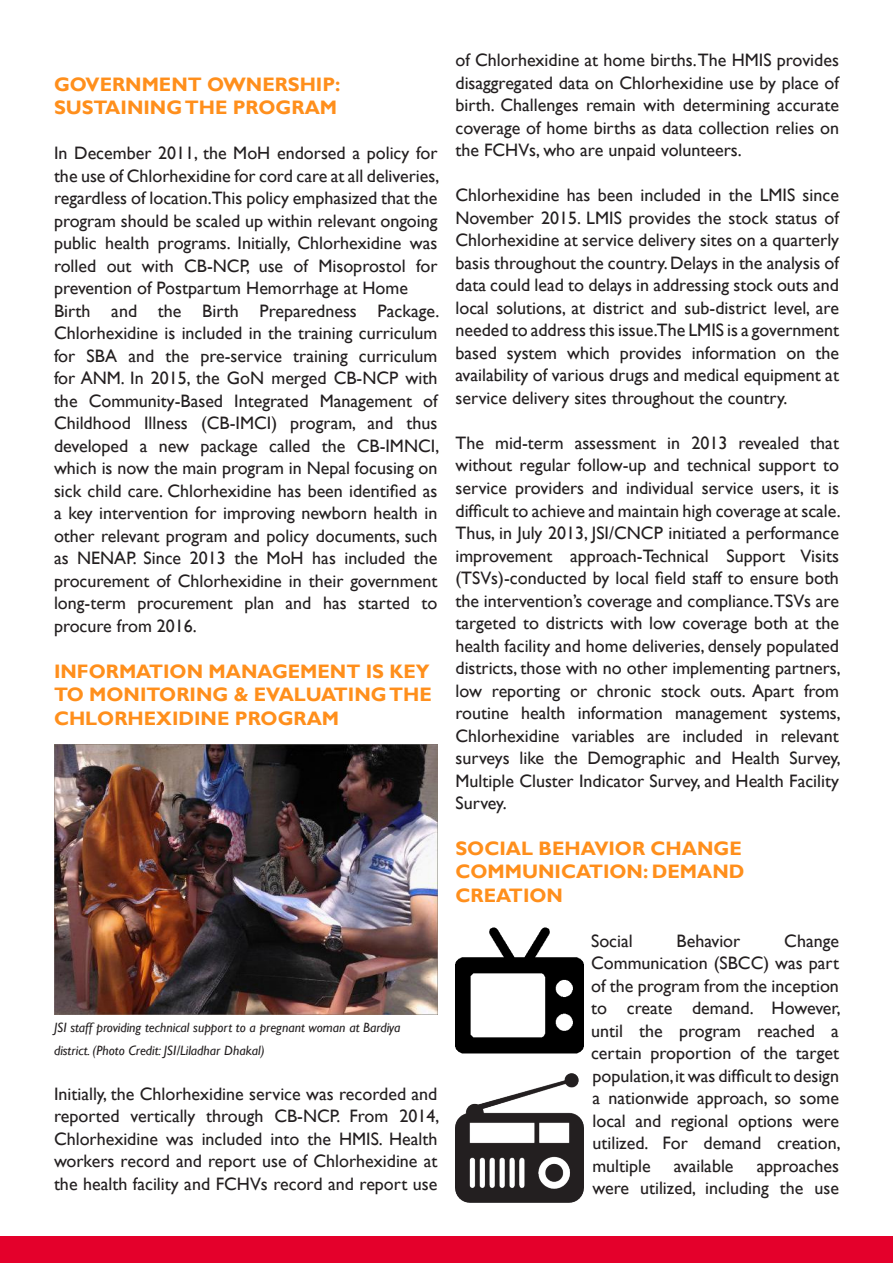
<style>
.page{position:relative;width:893px;height:1263px;background:#fff}
.page>*{position:absolute;margin:0;border:0;box-sizing:border-box;transform-origin:0 0}
.t1{font:700 19.5px/23.4px "Gill Sans";color:#ff8f1c;text-align:justify}
.t2{font:18px/22.5px "Gill Sans";color:#231f20;text-align:justify}
.t3{font:italic 13.5px/22.5px "Gill Sans";color:#231f20}
</style>
<div class="page">
<img style="left:54px;top:744px;width:383px;height:271px">
<img style="left:455px;top:927px;width:129px;height:127px">
<img style="left:455px;top:1073px;width:129px;height:129px">
<div style="left:0;top:1236px;width:893px;height:27px;background:#e4002b"></div>
<p class="t1" style="left:54px;top:73px;width:288px">GOVERNMENT OWNERSHIP:</p>
<p class="t1" style="left:54px;top:97px;width:285px">SUSTAINING THE PROGRAM</p>
<p class="t2" style="left:54px;top:142px;width:387px">In December 2011, the MoH endorsed a policy for the use of Chlorhexidine for cord care at all deliveries, regardless of location.This policy emphasized that the program should be scaled up within relevant ongoing public health programs. Initially, Chlorhexidine was rolled out with CB-NCP, use of Misoprostol for prevention of Postpartum Hemorrhage at Home</p>
<p class="t2" style="left:54px;top:300px;width:387px">Birth and the Birth Preparedness Package.<br>Chlorhexidine is included in the training curriculum for SBA and the pre-service training curriculum for ANM. In 2015, the GoN merged CB-NCP with the Community-Based Integrated Management of Childhood Illness (CB-IMCI) program, and thus developed a new package called the CB-IMNCI, which is now the main program in Nepal focusing on sick child care. Chlorhexidine has been identified as a key intervention for improving newborn health in other relevant program and policy documents, such as NENAP. Since 2013 the MoH has included the procurement of Chlorhexidine in their government long-term procurement plan and has started to procure from 2016.</p>
<p class="t1" style="left:54px;top:660px;width:379px">INFORMATION MANAGEMENT IS KEY TO MONITORING &amp; EVALUATING THE CHLORHEXIDINE PROGRAM</p>
<p class="t3" style="left:54px;top:1016px;width:348px">JSI staff providing technical support to a pregnant woman at Bardiya district. (Photo Credit: JSI/Liladhar Dhakal)</p>
<p class="t2" style="left:54px;top:1082px;width:387px">Initially, the Chlorhexidine service was recorded and reported vertically through CB-NCP. From 2014, Chlorhexidine was included into the HMIS. Health workers record and report use of Chlorhexidine at the health facility and FCHVs record and report use</p>
<p class="t2" style="left:455px;top:49px;width:385px">of Chlorhexidine at home births. The HMIS provides disaggregated data on Chlorhexidine use by place of birth. Challenges remain with determining accurate coverage of home births as data collection relies on the FCHVs, who are unpaid volunteers.</p>
<p class="t2" style="left:455px;top:184px;width:385px">Chlorhexidine has been included in the LMIS since November 2015. LMIS provides the stock status of Chlorhexidine at service delivery sites on a quarterly basis throughout the country. Delays in the analysis of data could lead to delays in addressing stock outs and local solutions, at district and sub-district level, are needed to address this issue.The LMIS is a government based system which provides information on the availability of various drugs and medical equipment at service delivery sites throughout the country.</p>
<p class="t2" style="left:455px;top:432px;width:387px">The mid-term assessment in 2013 revealed that without regular follow-up and technical support to service providers and individual service users, it is difficult to achieve and maintain high coverage at scale.<br>Thus, in July 2013, JSI/CNCP initiated a performance improvement approach-Technical Support Visits (TSVs)-conducted by local field staff to ensure both the intervention’s coverage and compliance.TSVs are targeted to districts with low coverage both at the health facility and home deliveries, densely populated districts, those with no other implementing partners, low reporting or chronic stock outs. Apart from routine health information management systems, Chlorhexidine variables are included in relevant surveys like the Demographic and Health Survey, Multiple Cluster Indicator Survey, and Health Facility Survey.</p>
<p class="t1" style="left:455px;top:837px;width:288px">SOCIAL BEHAVIOR CHANGE</p>
<p class="t1" style="left:455px;top:860px;width:290px">COMMUNICATION: DEMAND<br>CREATION</p>
<p class="t2" style="left:591px;top:930px;width:43px">Social</p>
<p class="t2" style="left:677px;top:930px;width:65px">Behavior</p>
<p class="t2" style="left:591px;top:930px;width:251px;text-indent:193px">Change Communication (SBCC) was part of the program from the inception to create demand. However, until the program reached a certain proportion of the target population, it was difficult to design a nationwide approach, so some local and regional options were utilized. For demand creation, multiple</p>
<p class="t2" style="left:592px;top:1155px;width:248px;text-align:right">approaches<br>were utilized, including the use</p>
<p class="t2" style="left:674px;top:1155px;width:61px">available</p>
</div>
